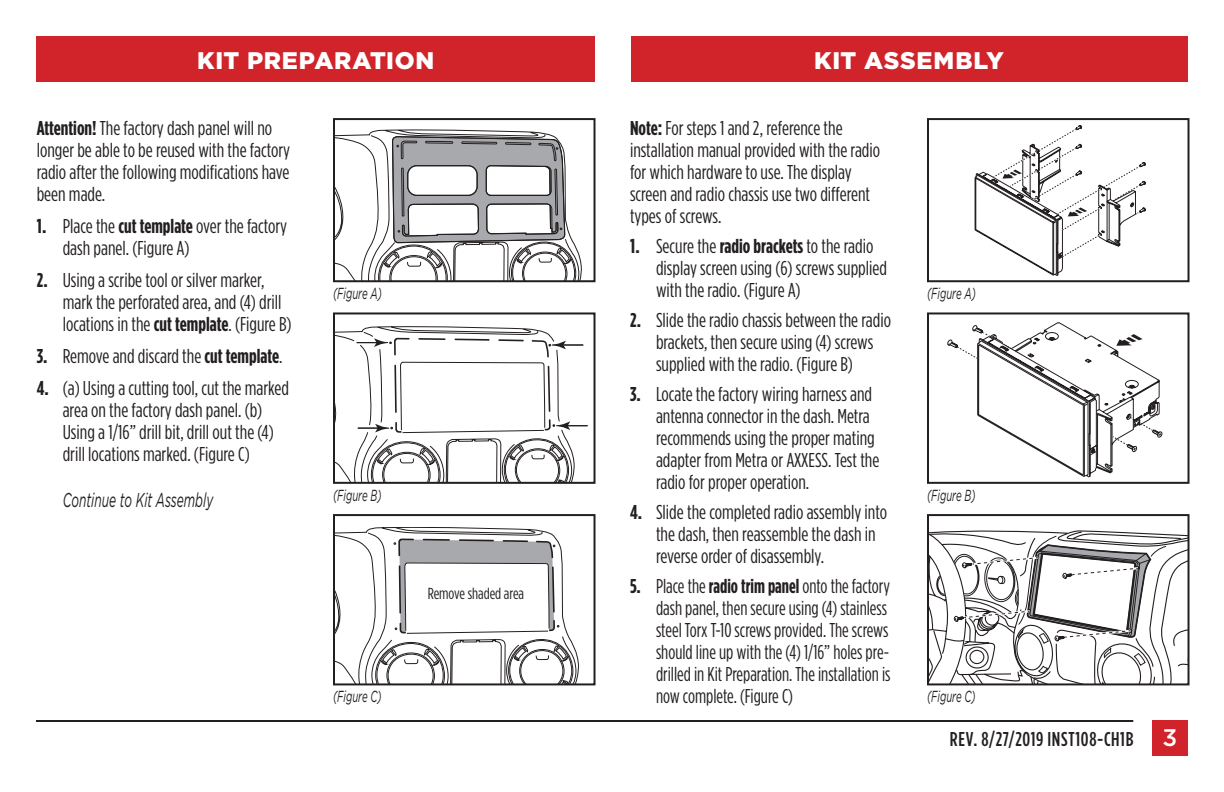
<style>
.page{position:relative;width:1224px;height:792px;background:#fff}
.page>*{position:absolute;margin:0;border:0;box-sizing:border-box;transform-origin:0 0}
.t1{font:900 24px "Gotham";letter-spacing:.03em;color:#fff}
.t2{font:20px/22px "Gotham Condensed";color:#231f20}
.t3{font:20px/22px "Gotham Condensed";color:#231f20;scale:.95 1}
.t4{font:500 20px "Gotham Condensed";letter-spacing:.03em;color:#231f20}
.t5{font:italic 20px "Gotham";color:#231f20;scale:.6 1}
.t6{font:italic 16px "Gotham";color:#231f20;scale:.6 1}
.t7{font:16px "Gotham Condensed";color:#231f20}
.s1{font-weight:700}
.s2{font-family:"Gotham";font-size:24px;color:#fff}
</style>
<div class="page">
<div style="left:36px;top:36px;width:1152px;height:45px;background:#d1232a"></div>
<hr style="left:36px;top:720px;width:1097px;height:2px;background:#231f20">
<div style="left:1152px;top:720px;width:36px;height:36px;background:#d1232a"></div>
<div style="left:595px;top:35px;width:36px;height:47px;background:#fff"></div>
<svg style="left:975px;top:125px;width:171px;height:151px"></svg>
<div style="left:927px;top:118px;width:263px;height:164px;border:2px solid #231f20"></div>
<svg style="left:336px;top:129px;width:246px;height:150px"></svg>
<div style="left:333px;top:118px;width:263px;height:164px;border:2px solid #231f20"></div>
<svg style="left:948px;top:323px;width:214px;height:154px"></svg>
<div style="left:927px;top:312px;width:263px;height:172px;border:2px solid #231f20"></div>
<svg style="left:336px;top:326px;width:252px;height:155px"></svg>
<div style="left:333px;top:312px;width:263px;height:172px;border:2px solid #231f20"></div>
<svg style="left:930px;top:531px;width:257px;height:151px"></svg>
<div style="left:927px;top:514px;width:263px;height:171px;border:2px solid #231f20"></div>
<svg style="left:336px;top:527px;width:243px;height:155px"></svg>
<div style="left:333px;top:514px;width:263px;height:171px;border:2px solid #231f20"></div>
<p class="t1" style="left:197px;top:47px;width:238px">KIT PREPARATION</p>
<p class="t1" style="left:814px;top:47px;width:191px">KIT ASSEMBLY</p>
<p class="t2" style="left:37px;top:117px;width:255px"><span class="s1">Attention!</span> The factory dash panel will no longer be able to be reused with the factory radio after the following modifications have been made.</p>
<p class="t2" style="left:63px;top:215px;width:226px;text-indent:-26px"><span class="s1">1.</span> Place the <span class="s1">cut template</span> over the factory dash panel. (Figure A)</p>
<p class="t2" style="left:63px;top:269px;width:230px;text-indent:-26px"><span class="s1">2.</span> Using a scribe tool or silver marker, mark the perforated area, and (4) drill locations in the <span class="s1">cut template</span>. (Figure B)</p>
<p class="t2" style="left:37px;top:345px;width:247px"><span class="s1">3.</span> Remove and discard the <span class="s1">cut template</span>.</p>
<p class="t2" style="left:63px;top:377px;width:228px;text-indent:-26px"><span class="s1">4.</span> (a) Using a cutting tool, cut the marked area on the factory dash panel. (b)<br>Using a 1/16” drill bit, drill out the (4) drill locations marked. (Figure C)</p>
<p class="t5" style="left:63px;top:489px;width:252px">Continue to Kit Assembly</p>
<p class="t2" style="left:630px;top:117px;width:252px"><span class="s1">Note:</span> For steps 1 and 2, reference the installation manual provided with the radio for which hardware to use. The display screen and radio chassis use two different types of screws.</p>
<p class="t2" style="left:656px;top:235px;width:233px;text-indent:-26px"><span class="s1">1.</span> Secure the <span class="s1">radio brackets</span> to the radio display screen using (6) screws supplied with the radio. (Figure A)</p>
<p class="t2" style="left:630px;top:309px;width:262px;text-align:center"><span class="s1">2.</span> Slide the radio chassis between the radio brackets, then secure using (4) screws supplied with the radio. (Figure B)</p>
<p class="t2" style="left:656px;top:383px;width:225px;text-indent:-26px"><span class="s1">3.</span> Locate the factory wiring harness and antenna connector in the dash. Metra recommends using the proper mating adapter from Metra or AXXESS. Test the radio for proper operation.</p>
<p class="t2" style="left:656px;top:501px;width:233px;text-indent:-26px"><span class="s1">4.</span> Slide the completed radio assembly into the dash, then reassemble the dash in reverse order of disassembly.</p>
<p class="t3" style="left:656px;top:575px;width:248px;text-indent:-26px"><span class="s1">5.</span> Place the <span class="s1">radio trim panel</span> onto the factory dash panel, then secure using (4) stainless steel Torx T-10 screws provided. The screws should line up with the (4) 1/16” holes pre&shy;drilled in Kit Preparation. The installation is now complete. (Figure C)</p>
<p class="t6" style="left:333px;top:285px;width:83px">(Figure A)</p>
<p class="t6" style="left:927px;top:285px;width:83px">(Figure A)</p>
<p class="t6" style="left:333px;top:486px;width:83px">(Figure B)</p>
<p class="t6" style="left:927px;top:486px;width:83px">(Figure B)</p>
<p class="t7" style="left:428px;top:585px;width:98px">Remove shaded area</p>
<p class="t6" style="left:333px;top:688px;width:83px">(Figure C)</p>
<p class="t6" style="left:927px;top:688px;width:83px">(Figure C)</p>
<p class="t4" style="left:950px;top:728px;width:229px">REV. 8/27/2019 INST108-CH1B <span class="s2">3</span></p>
</div>
